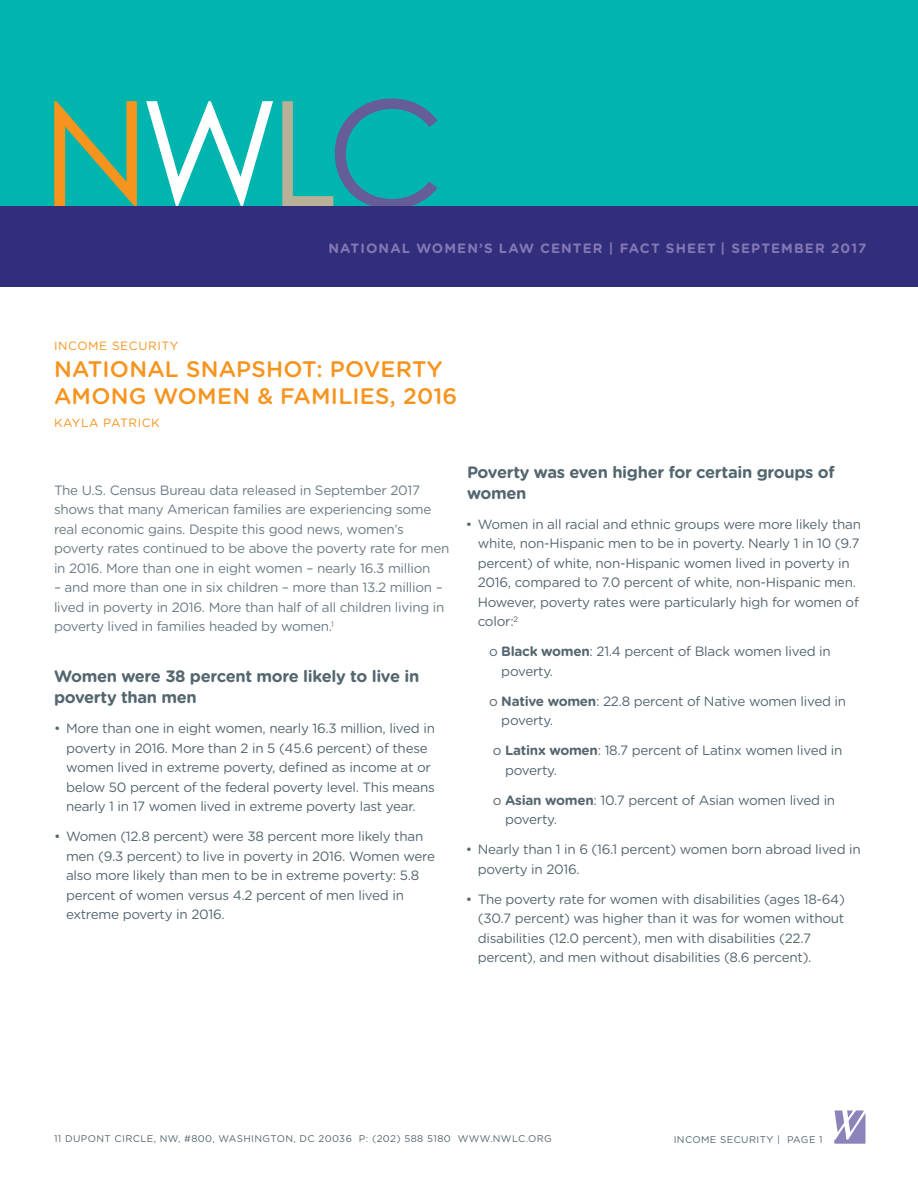
<style>
.page{position:relative;width:918px;height:1188px;background:#fff}
.page>*{position:absolute;margin:0;border:0;box-sizing:border-box;transform-origin:0 0}
.t1{font:500 22.5px/27px "Gotham Rounded";letter-spacing:.01em;color:#f7941e}
.t2{font:700 16.5px/21px "Gotham Rounded";letter-spacing:-.02em;color:#546670}
.t3{font:13.5px/19.5px "Gotham Rounded";letter-spacing:-.02em;color:#546670}
.t4{font:13.5px/19.5px "Gotham Rounded";letter-spacing:-.02em;color:#6b7b84}
.t5{font:700 13.5px "Gotham Rounded";letter-spacing:.08em;color:#8278b4}
.t6{font:12px "Gotham Rounded";letter-spacing:.05em;color:#f7941e}
.t7{font:9.75px "Gotham Rounded";letter-spacing:.04em;color:#546670}
.s1{font-weight:700}
</style>
<div class="page">
<svg style="left:834px;top:1110px;width:32px;height:34px"></svg>
<div style="left:0;top:0;width:918px;height:287px;background:#00b5ad"></div>
<svg style="left:282px;top:99px;width:156px;height:107px"></svg>
<svg style="left:146px;top:101px;width:127px;height:105px"></svg>
<svg style="left:54px;top:101px;width:83px;height:105px"></svg>
<div style="left:0;top:206px;width:918px;height:81px;background:#332e7b"></div>
<p class="t5" style="left:328px;top:238px;width:540px">NATIONAL WOMEN’S LAW CENTER | FACT SHEET | SEPTEMBER 2017</p>
<p class="t6" style="left:54px;top:338px;width:126px">INCOME SECURITY</p>
<h1 class="t1" style="left:54px;top:355px;width:405px">NATIONAL SNAPSHOT: POVERTY<br>AMONG WOMEN &amp; FAMILIES, 2016</h1>
<p class="t6" style="left:54px;top:414px;width:107px">KAYLA PATRICK</p>
<p class="t4" style="left:54px;top:480px;width:397px">The U.S. Census Bureau data released in September 2017 shows that many American families are experiencing some real economic gains. Despite this good news, women’s poverty rates continued to be above the poverty rate for men in 2016. More than one in eight women – nearly 16.3 million</p>
<p class="t4" style="left:54px;top:577px;width:392px">– and more than one in six children – more than 13.2 million – lived in poverty in 2016. More than half of all children living in poverty lived in families headed by women.<sup>1</sup></p>
<p class="t2" style="left:54px;top:665px;width:367px">Women were 38 percent more likely to live in poverty than men</p>
<p class="t3" style="left:66px;top:718px;width:371px;text-indent:-12px">• More than one in eight women, nearly 16.3 million, lived in poverty in 2016. More than 2 in 5 (45.6 percent) of these women lived in extreme poverty, defined as income at or below 50 percent of the federal poverty level. This means nearly 1 in 17 women lived in extreme poverty last year.</p>
<p class="t3" style="left:66px;top:826px;width:370px;text-indent:-12px">• Women (12.8 percent) were 38 percent more likely than men (9.3 percent) to live in poverty in 2016. Women were also more likely than men to be in extreme poverty: 5.8 percent of women versus 4.2 percent of men lived in extreme poverty in 2016.</p>
<p class="t2" style="left:467px;top:461px;width:369px">Poverty was even higher for certain groups of women</p>
<p class="t3" style="left:478px;top:514px;width:385px;text-indent:-12px">• Women in all racial and ethnic groups were more likely than white, non-Hispanic men to be in poverty. Nearly 1 in 10 (9.7 percent) of white, non-Hispanic women lived in poverty in 2016, compared to 7.0 percent of white, non-Hispanic men.<br>However, poverty rates were particularly high for women of color:<sup>2</sup></p>
<p class="t3" style="left:501px;top:641px;width:331px;text-indent:-12px">o <span class="s1">Black women</span>: 21.4 percent of Black women lived in poverty.</p>
<p class="t3" style="left:501px;top:691px;width:346px;text-indent:-12px">o <span class="s1">Native women</span>: 22.8 percent of Native women lived in poverty.</p>
<p class="t3" style="left:505px;top:740px;width:339px;text-indent:-12px">o <span class="s1">Latinx women</span>: 18.7 percent of Latinx women lived in poverty.</p>
<p class="t3" style="left:505px;top:790px;width:332px;text-indent:-12px">o <span class="s1">Asian women</span>: 10.7 percent of Asian women lived in poverty.</p>
<p class="t3" style="left:478px;top:839px;width:385px;text-indent:-12px">• Nearly than 1 in 6 (16.1 percent) women born abroad lived in poverty in 2016.</p>
<p class="t3" style="left:478px;top:889px;width:369px;text-indent:-12px">• The poverty rate for women with disabilities (ages 18-64) (30.7 percent) was higher than it was for women without disabilities (12.0 percent), men with disabilities (22.7 percent), and men without disabilities (8.6 percent).</p>
<p class="t7" style="left:54px;top:1132px;width:499px">11 DUPONT CIRCLE, NW, #800, WASHINGTON, DC 20036 P: (202) 588 5180 WWW.NWLC.ORG</p>
<p class="t7" style="left:674px;top:1133px;width:151px">INCOME SECURITY | PAGE 1</p>
</div>
